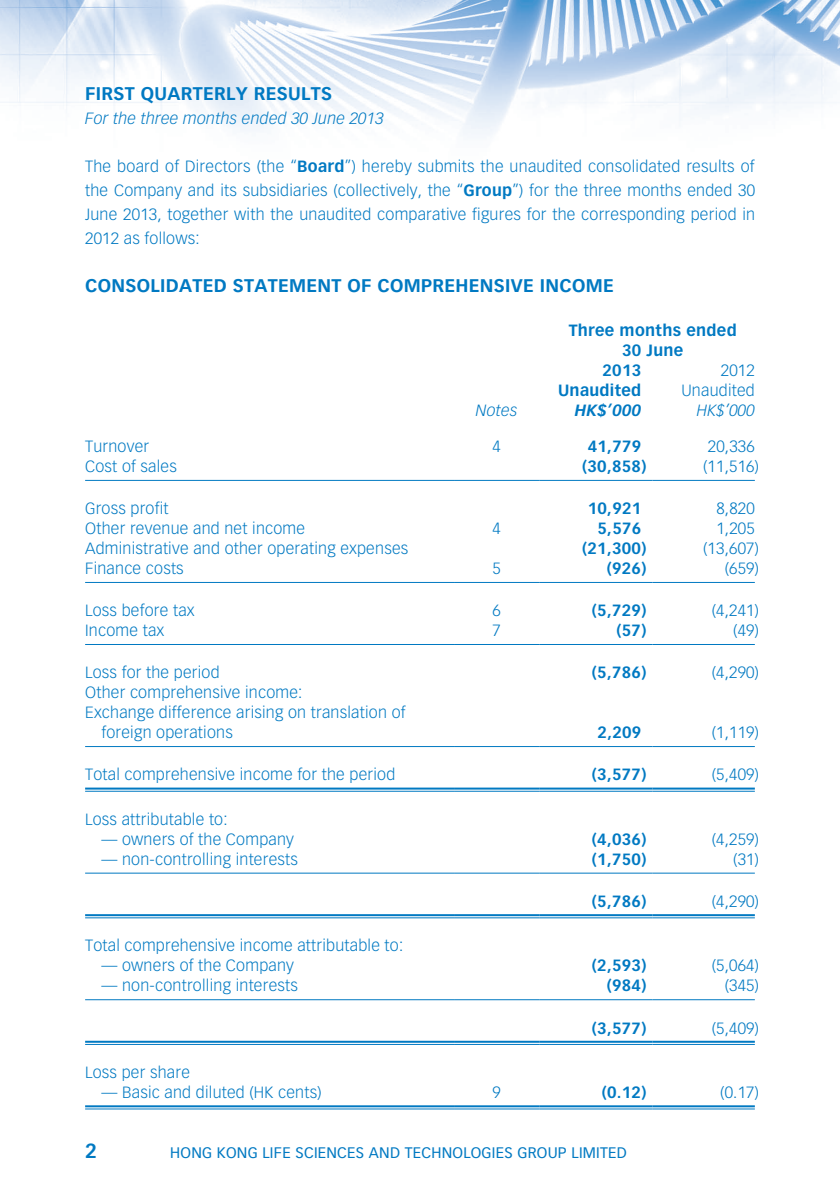
<style>
.page{position:relative;width:840px;height:1191px;background:#fff}
.page>*{position:absolute;margin:0;border:0;box-sizing:border-box;transform-origin:0 0}
.t1{font:700 20px "Vectora LT Std";color:#0079c2}
.t2{font:700 18px "Vectora LT Std";letter-spacing:.02em;color:#0079c2}
.t3{font:300 16px/24px "Vectora LT Std";letter-spacing:.015em;color:#0079c2;text-align:justify}
.t4{font:700 16px "Vectora LT Std";letter-spacing:.02em;color:#0079c2}
.t5{font:italic 300 16px "Vectora LT Std";letter-spacing:.015em;color:#0079c2}
.t6{font:italic 700 16px "Vectora LT Std";color:#0079c2}
.t7{font:15px "Vectora LT Std";letter-spacing:.015em;color:#0079c2}
.s1{font-weight:700}
</style>
<div class="page">
<img style="left:0;top:0;width:839px;height:1110px">
<hr style="left:85px;top:480px;width:369px;height:1px;background:#0079c2">
<hr style="left:454px;top:480px;width:85px;height:1px;background:#0079c2">
<hr style="left:539px;top:480px;width:113px;height:1px;background:#0079c2">
<hr style="left:652px;top:480px;width:102px;height:1px;background:#0079c2">
<hr style="left:85px;top:582px;width:369px;height:1px;background:#0079c2">
<hr style="left:454px;top:582px;width:85px;height:1px;background:#0079c2">
<hr style="left:539px;top:582px;width:113px;height:1px;background:#0079c2">
<hr style="left:652px;top:582px;width:102px;height:1px;background:#0079c2">
<hr style="left:85px;top:644px;width:369px;height:1px;background:#0079c2">
<hr style="left:454px;top:644px;width:85px;height:1px;background:#0079c2">
<hr style="left:539px;top:644px;width:113px;height:1px;background:#0079c2">
<hr style="left:652px;top:644px;width:102px;height:1px;background:#0079c2">
<hr style="left:85px;top:746px;width:369px;height:1px;background:#0079c2">
<hr style="left:454px;top:746px;width:85px;height:1px;background:#0079c2">
<hr style="left:539px;top:746px;width:113px;height:1px;background:#0079c2">
<hr style="left:652px;top:746px;width:102px;height:1px;background:#0079c2">
<hr style="left:85px;top:787px;width:369px;height:2px;background:#0079c2">
<hr style="left:85px;top:791px;width:369px;height:1px;background:#0079c2">
<hr style="left:454px;top:787px;width:85px;height:2px;background:#0079c2">
<hr style="left:454px;top:791px;width:85px;height:1px;background:#0079c2">
<hr style="left:539px;top:787px;width:113px;height:2px;background:#0079c2">
<hr style="left:539px;top:791px;width:113px;height:1px;background:#0079c2">
<hr style="left:652px;top:787px;width:102px;height:2px;background:#0079c2">
<hr style="left:652px;top:791px;width:102px;height:1px;background:#0079c2">
<hr style="left:85px;top:872px;width:369px;height:1px;background:#0079c2">
<hr style="left:454px;top:872px;width:85px;height:1px;background:#0079c2">
<hr style="left:539px;top:872px;width:113px;height:1px;background:#0079c2">
<hr style="left:652px;top:872px;width:102px;height:1px;background:#0079c2">
<hr style="left:85px;top:914px;width:369px;height:2px;background:#0079c2">
<hr style="left:85px;top:917px;width:369px;height:1px;background:#0079c2">
<hr style="left:454px;top:914px;width:85px;height:2px;background:#0079c2">
<hr style="left:454px;top:917px;width:85px;height:1px;background:#0079c2">
<hr style="left:539px;top:914px;width:113px;height:2px;background:#0079c2">
<hr style="left:539px;top:917px;width:113px;height:1px;background:#0079c2">
<hr style="left:652px;top:914px;width:102px;height:2px;background:#0079c2">
<hr style="left:652px;top:917px;width:102px;height:1px;background:#0079c2">
<hr style="left:85px;top:999px;width:369px;height:1px;background:#0079c2">
<hr style="left:454px;top:999px;width:85px;height:1px;background:#0079c2">
<hr style="left:539px;top:999px;width:113px;height:1px;background:#0079c2">
<hr style="left:652px;top:999px;width:102px;height:1px;background:#0079c2">
<hr style="left:85px;top:1040px;width:369px;height:2px;background:#0079c2">
<hr style="left:85px;top:1044px;width:369px;height:1px;background:#0079c2">
<hr style="left:454px;top:1040px;width:85px;height:2px;background:#0079c2">
<hr style="left:454px;top:1044px;width:85px;height:1px;background:#0079c2">
<hr style="left:539px;top:1040px;width:113px;height:2px;background:#0079c2">
<hr style="left:539px;top:1044px;width:113px;height:1px;background:#0079c2">
<hr style="left:652px;top:1040px;width:102px;height:2px;background:#0079c2">
<hr style="left:652px;top:1044px;width:102px;height:1px;background:#0079c2">
<hr style="left:85px;top:1105px;width:369px;height:2px;background:#0079c2">
<hr style="left:85px;top:1108px;width:369px;height:1px;background:#0079c2">
<hr style="left:454px;top:1105px;width:85px;height:2px;background:#0079c2">
<hr style="left:454px;top:1108px;width:85px;height:1px;background:#0079c2">
<hr style="left:539px;top:1105px;width:113px;height:2px;background:#0079c2">
<hr style="left:539px;top:1108px;width:113px;height:1px;background:#0079c2">
<hr style="left:652px;top:1105px;width:102px;height:2px;background:#0079c2">
<hr style="left:652px;top:1108px;width:102px;height:1px;background:#0079c2">
<p class="t2" style="left:85px;top:83px;width:248px">FIRST QUARTERLY RESULTS</p>
<p class="t5" style="left:85px;top:109px;width:300px">For the three months ended 30 June 2013</p>
<p class="t3" style="left:85px;top:155px;width:671px">The board of Directors (the “<span class="s1">Board</span>”) hereby submits the unaudited consolidated results of the Company and its subsidiaries (collectively, the “<span class="s1">Group</span>”) for the three months ended 30<br>June 2013, together with the unaudited comparative figures for the corresponding period in 2012 as follows:</p>
<p class="t2" style="left:85px;top:275px;width:530px">CONSOLIDATED STATEMENT OF COMPREHENSIVE INCOME</p>
<p class="t4" style="left:568px;top:321px;width:169px">Three months ended</p>
<p class="t4" style="left:621px;top:341px;width:63px">30 June</p>
<p class="t4" style="left:602px;top:361px;width:40px">2013</p>
<p class="t3" style="left:720px;top:359px;width:36px">2012</p>
<p class="t4" style="left:557px;top:381px;width:85px">Unaudited</p>
<p class="t3" style="left:681px;top:379px;width:75px">Unaudited</p>
<p class="t5" style="left:475px;top:401px;width:43px">Notes</p>
<p class="t6" style="left:574px;top:401px;width:68px">HK$’000</p>
<p class="t5" style="left:696px;top:401px;width:60px">HK$’000</p>
<p class="t3" style="left:85px;top:435px;width:66px">Turnover</p>
<p class="t3" style="left:492px;top:435px;width:10px">4</p>
<p class="t4" style="left:587px;top:437px;width:55px">41,779</p>
<p class="t3" style="left:707px;top:435px;width:49px">20,336</p>
<p class="t3" style="left:85px;top:455px;width:93px">Cost of sales</p>
<p class="t4" style="left:581px;top:457px;width:66px">(30,858)</p>
<p class="t3" style="left:702px;top:455px;width:57px">(11,516)</p>
<p class="t3" style="left:85px;top:497px;width:85px">Gross profit</p>
<p class="t4" style="left:587px;top:499px;width:55px">10,921</p>
<p class="t3" style="left:716px;top:497px;width:40px">8,820</p>
<p class="t3" style="left:85px;top:517px;width:221px">Other revenue and net income</p>
<p class="t3" style="left:492px;top:517px;width:10px">4</p>
<p class="t4" style="left:597px;top:519px;width:45px">5,576</p>
<p class="t3" style="left:716px;top:517px;width:40px">1,205</p>
<p class="t3" style="left:85px;top:537px;width:324px">Administrative and other operating expenses</p>
<p class="t4" style="left:581px;top:539px;width:66px">(21,300)</p>
<p class="t3" style="left:702px;top:537px;width:57px">(13,607)</p>
<p class="t3" style="left:85px;top:557px;width:100px">Finance costs</p>
<p class="t3" style="left:492px;top:557px;width:10px">5</p>
<p class="t4" style="left:606px;top:559px;width:41px">(926)</p>
<p class="t3" style="left:724px;top:557px;width:36px">(659)</p>
<p class="t3" style="left:85px;top:599px;width:111px">Loss before tax</p>
<p class="t3" style="left:492px;top:599px;width:10px">6</p>
<p class="t4" style="left:591px;top:601px;width:56px">(5,729)</p>
<p class="t3" style="left:711px;top:599px;width:49px">(4,241)</p>
<p class="t3" style="left:85px;top:619px;width:81px">Income tax</p>
<p class="t3" style="left:492px;top:619px;width:10px">7</p>
<p class="t4" style="left:616px;top:621px;width:31px">(57)</p>
<p class="t3" style="left:732px;top:619px;width:27px">(49)</p>
<p class="t3" style="left:85px;top:661px;width:136px">Loss for the period</p>
<p class="t4" style="left:591px;top:663px;width:56px">(5,786)</p>
<p class="t3" style="left:711px;top:661px;width:49px">(4,290)</p>
<p class="t3" style="left:85px;top:681px;width:219px">Other comprehensive income:</p>
<p class="t3" style="left:85px;top:701px;width:322px">Exchange difference arising on translation of</p>
<p class="t3" style="left:101px;top:721px;width:133px">foreign operations</p>
<p class="t4" style="left:597px;top:723px;width:45px">2,209</p>
<p class="t3" style="left:711px;top:721px;width:49px">(1,119)</p>
<p class="t3" style="left:85px;top:763px;width:311px">Total comprehensive income for the period</p>
<p class="t4" style="left:591px;top:765px;width:56px">(3,577)</p>
<p class="t3" style="left:711px;top:763px;width:49px">(5,409)</p>
<p class="t3" style="left:85px;top:807px;width:144px">Loss attributable to:</p>
<p class="t3" style="left:101px;top:827px;width:194px">— owners of the Company</p>
<p class="t4" style="left:591px;top:829px;width:56px">(4,036)</p>
<p class="t3" style="left:711px;top:827px;width:49px">(4,259)</p>
<p class="t3" style="left:101px;top:847px;width:198px">— non-controlling interests</p>
<p class="t4" style="left:591px;top:849px;width:56px">(1,750)</p>
<p class="t3" style="left:732px;top:847px;width:27px">(31)</p>
<p class="t4" style="left:591px;top:891px;width:56px">(5,786)</p>
<p class="t3" style="left:711px;top:889px;width:49px">(4,290)</p>
<p class="t3" style="left:85px;top:934px;width:319px">Total comprehensive income attributable to:</p>
<p class="t3" style="left:101px;top:954px;width:194px">— owners of the Company</p>
<p class="t4" style="left:591px;top:956px;width:56px">(2,593)</p>
<p class="t3" style="left:711px;top:954px;width:49px">(5,064)</p>
<p class="t3" style="left:101px;top:974px;width:198px">— non-controlling interests</p>
<p class="t4" style="left:606px;top:976px;width:41px">(984)</p>
<p class="t3" style="left:724px;top:974px;width:36px">(345)</p>
<p class="t4" style="left:591px;top:1018px;width:56px">(3,577)</p>
<p class="t3" style="left:711px;top:1016px;width:49px">(5,409)</p>
<p class="t3" style="left:85px;top:1060px;width:106px">Loss per share</p>
<p class="t3" style="left:101px;top:1080px;width:221px">— Basic and diluted (HK cents)</p>
<p class="t3" style="left:492px;top:1080px;width:10px">9</p>
<p class="t4" style="left:601px;top:1082px;width:46px">(0.12)</p>
<p class="t3" style="left:719px;top:1080px;width:40px">(0.17)</p>
<p class="t1" style="left:85px;top:1139px;width:13px">2</p>
<p class="t7" style="left:170px;top:1144px;width:458px">HONG KONG LIFE SCIENCES AND TECHNOLOGIES GROUP LIMITED</p>
</div>
